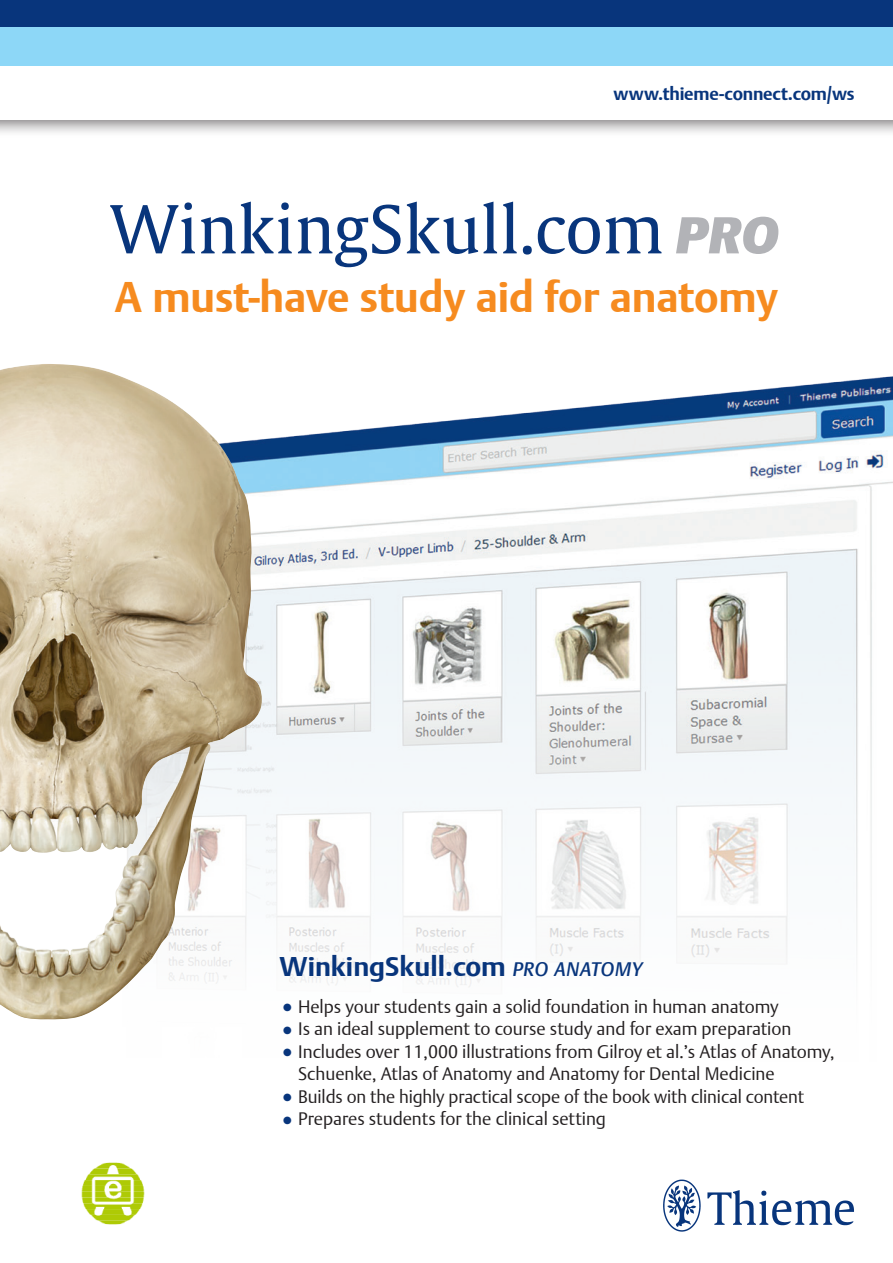
<style>
.page{position:relative;width:893px;height:1263px;background:#fff}
.page>*{position:absolute;margin:0;border:0;box-sizing:border-box;transform-origin:0 0}
.t1{font:700 42.75px "Thieme Argo 2008";letter-spacing:-.005em;color:#f68b1f}
.t2{font:700 27px "Thieme Argo 2008";color:#08357c}
.t3{font:300 18px/22.5px "Thieme Argo 2008";color:#231f20}
.t4{font:700 18px "Thieme Argo 2008";letter-spacing:-.01em;color:#08357c}
.s1{font-weight:500;font-style:italic;font-size:19.5px}
.s2{font-size:13.5px;color:#08357c}
</style>
<div class="page">
<div style="left:0;top:0;width:893px;height:138px;background:#231f20;opacity:.6"></div>
<div style="left:0;top:0;width:893px;height:119px;background:#fff"></div>
<div style="left:0;top:26px;width:893px;height:39px;background:#8dd7f7"></div>
<div style="left:0;top:0;width:893px;height:26px;background:#08357c"></div>
<svg style="left:110px;top:202px;width:551px;height:65px"></svg>
<svg style="left:676px;top:217px;width:102px;height:37px"></svg>
<img style="left:190px;top:376px;width:703px;height:611px">
<img style="left:663px;top:1179px;width:191px;height:53px">
<img style="left:0;top:364px;width:190px;height:655px">
<img style="left:95px;top:1163px;width:35px;height:5px">
<img style="left:89px;top:1168px;width:48px;height:6px">
<img style="left:85px;top:1174px;width:56px;height:6px">
<img style="left:81px;top:1180px;width:64px;height:23px">
<img style="left:83px;top:1203px;width:60px;height:6px">
<img style="left:86px;top:1209px;width:54px;height:6px">
<img style="left:91px;top:1215px;width:44px;height:6px">
<img style="left:99px;top:1221px;width:28px;height:3px">
<p class="t4" style="left:614px;top:81px;width:243px">www.thieme-connect.com/ws</p>
<p class="t1" style="left:115px;top:268px;width:665px">A must-have study aid for anatomy</p>
<p class="t2" style="left:280px;top:948px;width:364px">WinkingSkull.com <span class="s1">PRO ANATOMY</span></p>
<p class="t3" style="left:282px;top:995px;width:499px"><span class="s2">●</span> Helps your students gain a solid foundation in human anatomy</p>
<p class="t3" style="left:282px;top:1017px;width:511px"><span class="s2">●</span> Is an ideal supplement to course study and for exam preparation</p>
<p class="t3" style="left:298px;top:1040px;width:538px;text-indent:-16px"><span class="s2">●</span> Includes over 11,000 illustrations from Gilroy et al.’s Atlas of Anatomy,<br>Schuenke, Atlas of Anatomy and Anatomy for Dental Medicine</p>
<p class="t3" style="left:282px;top:1085px;width:524px"><span class="s2">●</span> Builds on the highly practical scope of the book with clinical content</p>
<p class="t3" style="left:282px;top:1107px;width:326px"><span class="s2">●</span> Prepares students for the clinical setting</p>
</div>
